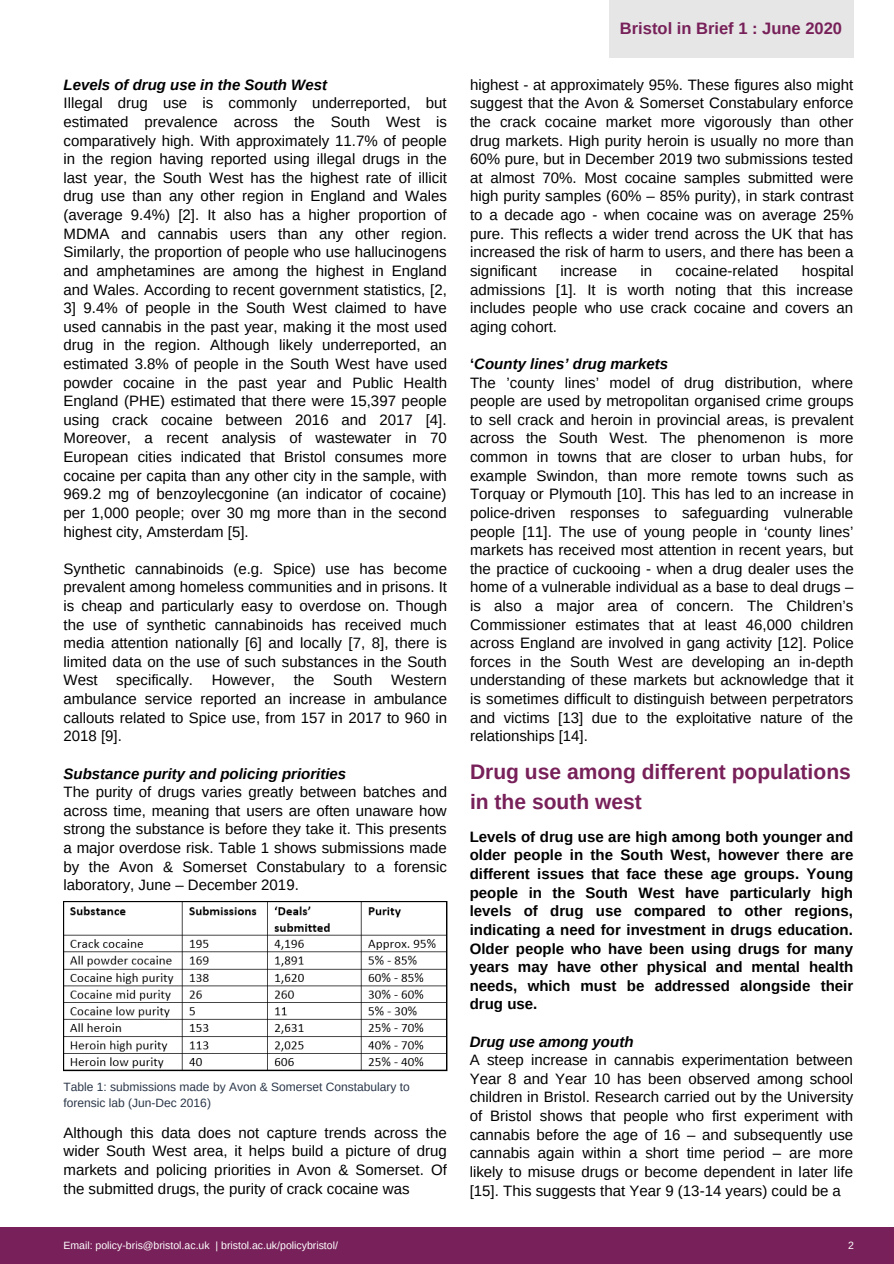
<style>
.page{position:relative;width:894px;height:1264px;background:#fff}
.page>*{position:absolute;margin:0;border:0;box-sizing:border-box;transform-origin:0 0}
.t1{font:700 21px/29.2px "Arimo";color:#772059}
.t2{font:700 16.5px "Arimo";color:#772059}
.t3{font:15px/18.6px "Arimo";color:#000;text-align:justify}
.t4{font:700 15px/18.6px "Arimo";color:#000;text-align:justify}
.t5{font:italic 700 15px "Arimo";color:#000}
.t6{font:12px/15.8px "Arimo";color:#2a3648}
.t7{font:10.5px "Arimo";color:#fff}
.s1{font-weight:700}
.s2{font-weight:700;font-style:italic}
</style>
<div class="page">
<div style="left:0;top:1227px;width:893px;height:36px;background:#772059"></div>
<img style="left:63px;top:901px;width:384px;height:170px">
<div style="left:608px;top:0;width:245px;height:58px;background:#e5e6e5"></div>
<p class="t5" style="left:63px;top:76px;width:265px">Levels of drug use in the South West</p>
<p class="t3" style="left:63px;top:94px;width:385px">Illegal drug use is commonly underreported, but estimated prevalence across the South West is comparatively high. With approximately 11.7% of people in the region having reported using illegal drugs in the last year, the South West has the highest rate of illicit drug use than any other region in England and Wales (average 9.4%) [2]. It also has a higher proportion of MDMA and cannabis users than any other region.<br>Similarly, the proportion of people who use hallucinogens and amphetamines are among the highest in England and Wales. According to recent government statistics, [2, 3] 9.4% of people in the South West claimed to have used cannabis in the past year, making it the most used drug in the region. Although likely underreported, an estimated 3.8% of people in the South West have used powder cocaine in the past year and Public Health England (PHE) estimated that there were 15,397 people using crack cocaine between 2016 and 2017 [4].<br>Moreover, a recent analysis of wastewater in 70<br>European cities indicated that Bristol consumes more cocaine per capita than any other city in the sample, with 969.2 mg of benzoylecgonine (an indicator of cocaine) per 1,000 people; over 30 mg more than in the second highest city, Amsterdam [5].</p>
<p class="t3" style="left:63px;top:559px;width:385px">Synthetic cannabinoids (e.g. Spice) use has become prevalent among homeless communities and in prisons. It is cheap and particularly easy to overdose on. Though the use of synthetic cannabinoids has received much media attention nationally [6] and locally [7, 8], there is limited data on the use of such substances in the South West specifically. However, the South Western ambulance service reported an increase in ambulance callouts related to Spice use, from 157 in 2017 to 960 in 2018 [9].</p>
<p class="t5" style="left:63px;top:765px;width:284px">Substance purity and policing priorities</p>
<p class="t3" style="left:63px;top:782px;width:385px">The purity of drugs varies greatly between batches and across time, meaning that users are often unaware how strong the substance is before they take it. This presents a major overdose risk. Table 1 shows submissions made by the Avon &amp; Somerset Constabulary to a forensic laboratory, June – December 2019.</p>
<p class="t6" style="left:63px;top:1079px;width:348px">Table 1: submissions made by Avon &amp; Somerset Constabulary to forensic lab (Jun-Dec 2016)</p>
<p class="t3" style="left:63px;top:1123px;width:385px">Although this data does not capture trends across the wider South West area, it helps build a picture of drug markets and policing priorities in Avon &amp; Somerset. Of the submitted drugs, the purity of crack cocaine was</p>
<p class="t2" style="left:619px;top:19px;width:224px">Bristol in Brief 1 : June 2020</p>
<p class="t2" style="left:634px;top:20px;width:115px">Bristol in Brief</p>
<p class="t3" style="left:470px;top:75px;width:385px">highest - at approximately 95%. These figures also might suggest that the Avon &amp; Somerset Constabulary enforce the crack cocaine market more vigorously than other drug markets. High purity heroin is usually no more than 60% pure, but in December 2019 two submissions tested at almost 70%. Most cocaine samples submitted were high purity samples (60% – 85% purity), in stark contrast to a decade ago - when cocaine was on average 25% pure. This reflects a wider trend across the UK that has increased the risk of harm to users, and there has been a significant</p>
<p class="t3" style="left:470px;top:261px;width:385px;text-indent:331px">hospital admissions [1]. It is worth noting that this increase includes people who use crack cocaine and covers an aging cohort.</p>
<p class="t3" style="left:470px;top:354px;width:385px;text-align:left"><span class="s1">‘</span><span class="s2">County lines’ drug markets<br></span>The ’county lines’ model of drug distribution, where people are used by metropolitan organised crime groups to sell crack and heroin in provincial areas, is prevalent across the South West. The phenomenon is more common in towns that are closer to urban hubs, for example Swindon, than more remote towns such as Torquay or Plymouth [10]. This has led to an increase in police-driven responses to safeguarding vulnerable people [11]. The use of young people in ‘county lines’ markets has received most attention in recent years, but the practice of cuckooing - when a drug dealer uses the home of a vulnerable individual as a base to deal drugs – is also a major area of concern. The Children’s Commissioner estimates that at least 46,000 children across England are involved in gang activity [12]. Police forces in the South West are developing an in-depth understanding of these markets but acknowledge that it is sometimes difficult to distinguish between perpetrators and victims [13] due to the exploitative nature of the relationships [14].</p>
<p class="t3" style="left:560px;top:261px;width:58px">increase</p>
<p class="t3" style="left:640px;top:261px;width:13px">in</p>
<p class="t3" style="left:675px;top:261px;width:104px">cocaine-related</p>
<h1 class="t1" style="left:470px;top:757px;width:382px">Drug use among different populations in the south west</h1>
<p class="t4" style="left:469px;top:827px;width:385px">Levels of drug use are high among both younger and older people in the South West, however there are different issues that face these age groups. Young people in the South West have particularly high levels of drug use compared to other regions, indicating a need for investment in drugs education.<br>Older people who have been using drugs for many years may have other physical and mental health needs, which must be addressed alongside their drug use.</p>
<p class="t5" style="left:469px;top:1033px;width:165px">Drug use among youth</p>
<p class="t3" style="left:469px;top:1050px;width:385px">A steep increase in cannabis experimentation between Year 8 and Year 10 has been observed among school children in Bristol. Research carried out by the University of Bristol shows that people who first experiment with cannabis before the age of 16 – and subsequently use cannabis again within a short time period – are more likely to misuse drugs or become dependent in later life [15]. This suggests that Year 9 (13-14 years) could be a</p>
<p class="t7" style="left:63px;top:1239px;width:276px">Email: policy-bris@bristol.ac.uk | bristol.ac.uk/policybristol/</p>
<p class="t7" style="left:847px;top:1239px;width:7px">2</p>
</div>
